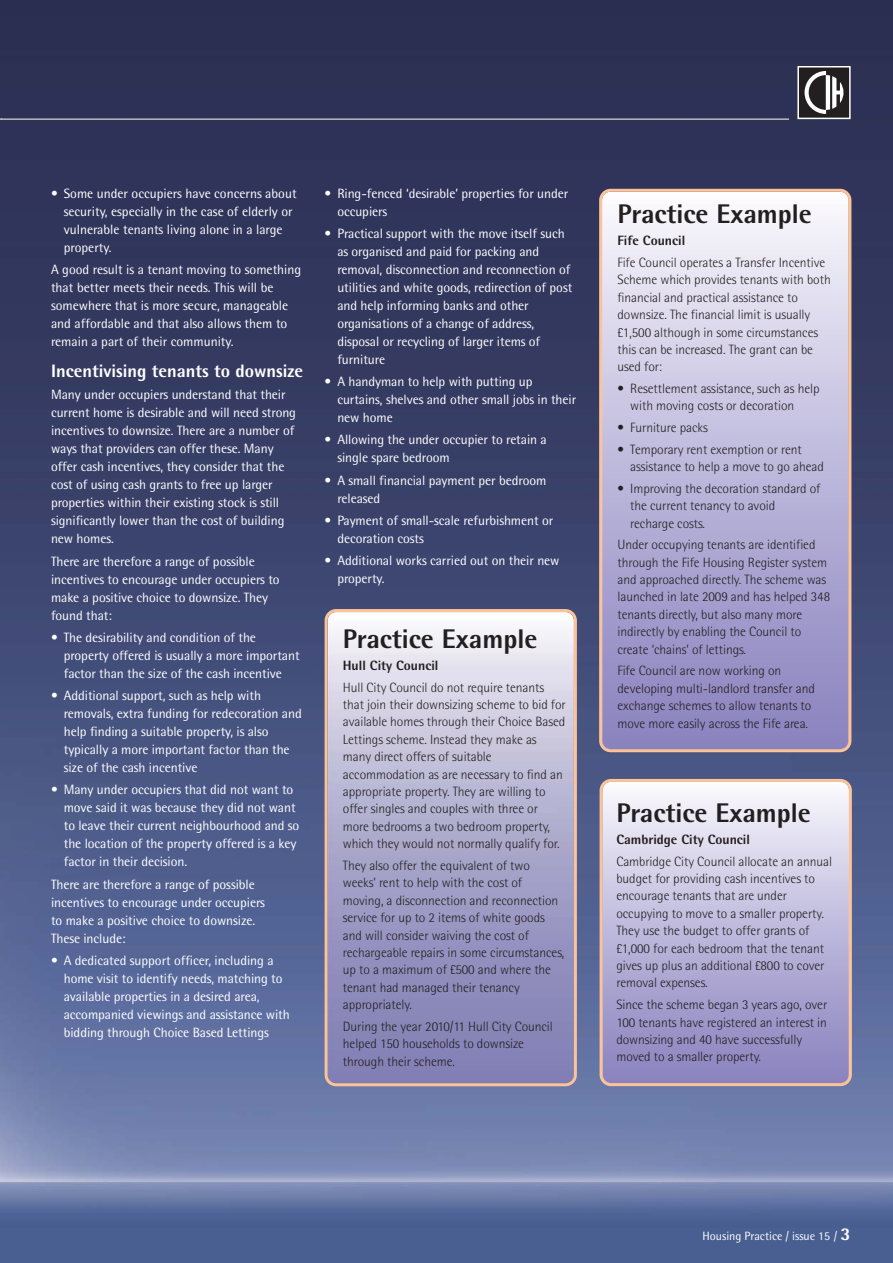
<style>
.page{position:relative;width:893px;height:1263px;background:#fff}
.page>*{position:absolute;margin:0;border:0;box-sizing:border-box;transform-origin:0 0}
.t1{font:800 27px "AT Rotis Semi Sans";color:#231f20}
.t2{font:800 18px "AT Rotis Semi Sans";color:#fff}
.t3{font:13.5px/18px "AT Rotis Semi Sans";letter-spacing:-.005em;color:#fff}
.t4{font:300 13.5px/17.4px "AT Rotis Semi Sans";letter-spacing:-.005em;color:#231f20}
.t5{font:800 13.5px "AT Rotis Semi Sans";color:#231f20}
.t6{font:12px "AT Rotis Semi Sans";color:#fff}
.s1{font-weight:800;font-size:18px}
</style>
<div class="page">
<img style="left:0;top:0;width:893px;height:1263px">
<svg style="left:325px;top:609px;width:252px;height:477px;background:#b3afcd"></svg>
<div style="left:799px;top:67px;width:50px;height:51px;background:#231f20"></div>
<svg style="left:804px;top:71px;width:40px;height:43px"></svg>
<div style="left:797px;top:66px;width:54px;height:53px;border:2px solid #fff"></div>
<hr style="left:1px;top:119px;width:788px;height:1px;background:#fff">
<svg style="left:600px;top:779px;width:252px;height:307px;background:#c1bad9"></svg>
<svg style="left:599px;top:189px;width:252px;height:563px;background:#c0bad9"></svg>
<p class="t3" style="left:64px;top:185px;width:234px;text-indent:-13px">• Some under occupiers have concerns about security, especially in the case of elderly or vulnerable tenants living alone in a large property.</p>
<p class="t3" style="left:51px;top:262px;width:252px">A good result is a tenant moving to something that better meets their needs. This will be somewhere that is more secure, manageable and affordable and that also allows them to remain a part of their community.</p>
<h2 class="t2" style="left:51px;top:364px;width:254px">Incentivising tenants to downsize</h2>
<p class="t3" style="left:51px;top:387px;width:247px">Many under occupiers understand that their current home is desirable and will need strong incentives to downsize. There are a number of ways that providers can offer these. Many offer cash incentives, they consider that the cost of using cash grants to free up larger properties within their existing stock is still significantly lower than the cost of building new homes.</p>
<p class="t3" style="left:51px;top:553px;width:230px">There are therefore a range of possible incentives to encourage under occupiers to make a positive choice to downsize. They found that:</p>
<p class="t3" style="left:64px;top:629px;width:237px;text-indent:-13px">• The desirability and condition of the property offered is usually a more important factor than the size of the cash incentive</p>
<p class="t3" style="left:64px;top:688px;width:240px;text-indent:-13px">• Additional support, such as help with removals, extra funding for redecoration and help finding a suitable property, is also typically a more important factor than the size of the cash incentive</p>
<p class="t3" style="left:64px;top:782px;width:237px;text-indent:-13px">• Many under occupiers that did not want to move said it was because they did not want to leave their current neighbourhood and so the location of the property offered is a key factor in their decision.</p>
<p class="t3" style="left:51px;top:876px;width:215px">There are therefore a range of possible incentives to encourage under occupiers to make a positive choice to downsize.<br>These include:</p>
<p class="t3" style="left:64px;top:952px;width:228px;text-indent:-13px">• A dedicated support officer, including a home visit to identify needs, matching to available properties in a desired area, accompanied viewings and assistance with bidding through Choice Based Lettings</p>
<p class="t3" style="left:337px;top:185px;width:232px;text-indent:-13px">• Ring-fenced ‘desirable’ properties for under occupiers</p>
<p class="t3" style="left:337px;top:226px;width:236px;text-indent:-13px">• Practical support with the move itself such as organised and paid for packing and removal, disconnection and reconnection of utilities and white goods, redirection of post and help informing banks and other organisations of a change of address, disposal or recycling of larger items of furniture</p>
<p class="t3" style="left:337px;top:374px;width:240px;text-indent:-13px">• A handyman to help with putting up curtains, shelves and other small jobs in their new home</p>
<p class="t3" style="left:337px;top:432px;width:211px;text-indent:-13px">• Allowing the under occupier to retain a single spare bedroom</p>
<p class="t3" style="left:337px;top:472px;width:210px;text-indent:-13px">• A small financial payment per bedroom released</p>
<p class="t3" style="left:337px;top:513px;width:217px;text-indent:-13px">• Payment of small-scale refurbishment or decoration costs</p>
<p class="t3" style="left:337px;top:553px;width:224px;text-indent:-13px">• Additional works carried out on their new property.</p>
<h1 class="t1" style="left:343px;top:629px;width:196px">Practice Example</h1>
<p class="t5" style="left:343px;top:660px;width:97px">Hull City Council</p>
<p class="t4" style="left:343px;top:680px;width:224px">Hull City Council do not require tenants that join their downsizing scheme to bid for available homes through their Choice Based Lettings scheme. Instead they make as many direct offers of suitable accommodation as are necessary to find an appropriate property. They are willing to offer singles and couples with three or more bedrooms a two bedroom property, which they would not normally qualify for.</p>
<p class="t4" style="left:343px;top:858px;width:223px">They also offer the equivalent of two weeks’ rent to help with the cost of moving, a disconnection and reconnection service for up to 2 items of white goods and will consider waiving the cost of rechargeable repairs in some circumstances, up to a maximum of £500 and where the tenant had managed their tenancy appropriately.</p>
<p class="t4" style="left:343px;top:1019px;width:211px">During the year 2010/11 Hull City Council helped 150 households to downsize through their scheme.</p>
<h1 class="t1" style="left:617px;top:204px;width:196px">Practice Example</h1>
<p class="t5" style="left:617px;top:236px;width:69px">Fife Council</p>
<p class="t4" style="left:617px;top:255px;width:215px">Fife Council operates a Transfer Incentive Scheme which provides tenants with both financial and practical assistance to downsize. The financial limit is usually £1,500 although in some circumstances this can be increased. The grant can be used for:</p>
<p class="t4" style="left:630px;top:381px;width:191px;text-indent:-13px">• Resettlement assistance, such as help with moving costs or decoration</p>
<p class="t4" style="left:617px;top:420px;width:92px">• Furniture packs</p>
<p class="t4" style="left:630px;top:442px;width:195px;text-indent:-13px">• Temporary rent exemption or rent assistance to help a move to go ahead</p>
<p class="t4" style="left:630px;top:481px;width:192px;text-indent:-13px">• Improving the decoration standard of the current tenancy to avoid recharge costs.</p>
<p class="t4" style="left:617px;top:537px;width:214px">Under occupying tenants are identified through the Fife Housing Register system and approached directly. The scheme was launched in late 2009 and has helped 348 tenants directly, but also many more indirectly by enabling the Council to create ‘chains’ of lettings.</p>
<p class="t4" style="left:617px;top:663px;width:199px">Fife Council are now working on developing multi-landlord transfer and exchange schemes to allow tenants to move more easily across the Fife area.</p>
<h1 class="t1" style="left:616px;top:803px;width:196px">Practice Example</h1>
<p class="t5" style="left:616px;top:834px;width:135px">Cambridge City Council</p>
<p class="t4" style="left:616px;top:854px;width:217px">Cambridge City Council allocate an annual budget for providing cash incentives to encourage tenants that are under occupying to move to a smaller property.<br>They use the budget to offer grants of £1,000 for each bedroom that the tenant gives up plus an additional £800 to cover removal expenses.</p>
<p class="t4" style="left:616px;top:997px;width:212px">Since the scheme began 3 years ago, over 100 tenants have registered an interest in downsizing and 40 have successfully moved to a smaller property.</p>
<p class="t6" style="left:703px;top:1232px;width:149px">Housing Practice / issue 15 / <span class="s1">3</span></p>
</div>
